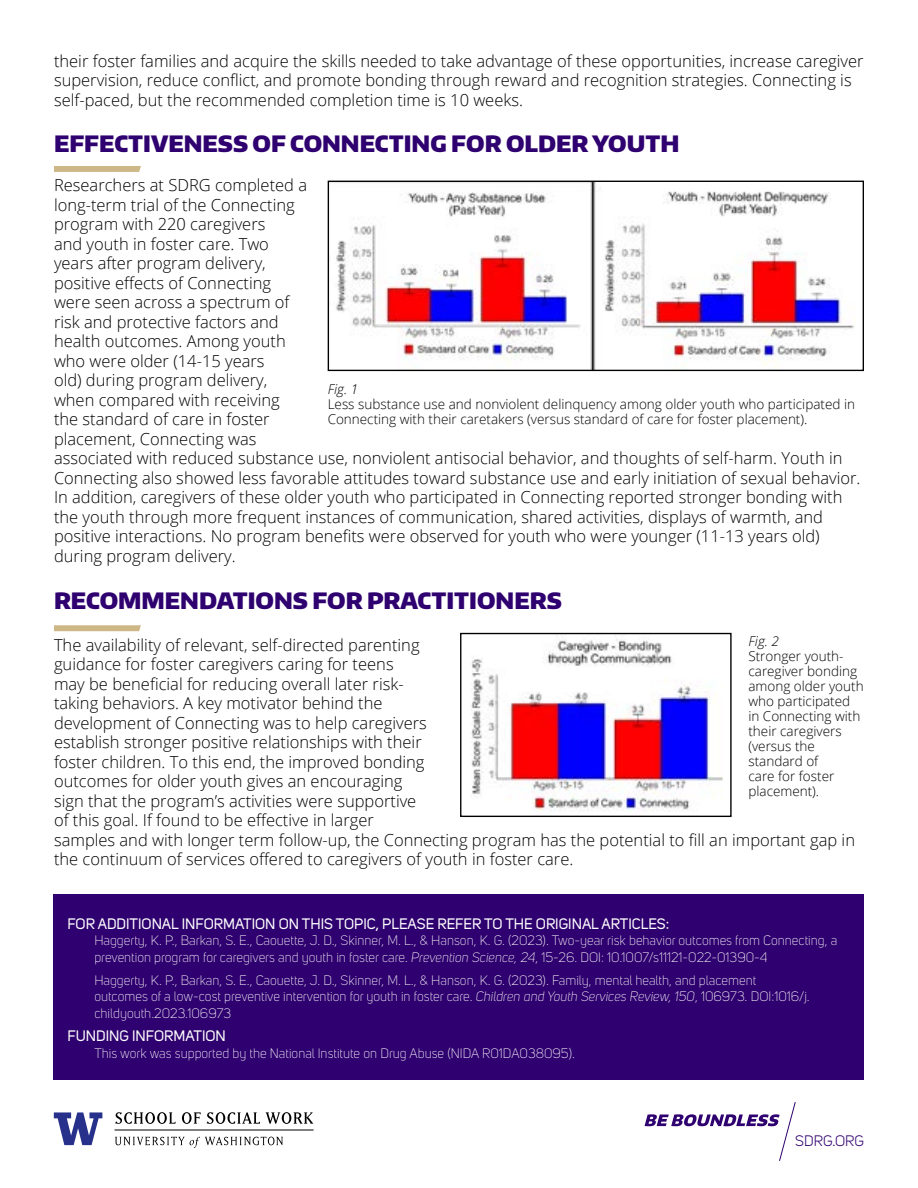
<style>
.page{position:relative;width:918px;height:1188px;background:#fff}
.page>*{position:absolute;margin:0;border:0;box-sizing:border-box;transform-origin:0 0}
.t1{font:900 22.5px "Encode Sans Normal";color:#2f006f}
.t2{font:300 16.5px/19.5px "Open Sans";color:#000}
.t3{font:15px "Uni Sans";color:#fff}
.t4{font:15px "Uni Sans";color:#2f006f}
.t5{font:300 13.5px/16.5px "Uni Sans";color:#fff}
.t6{font:300 13.5px/15px "Open Sans";color:#000}
.t7{font:italic 300 13.5px "Open Sans";color:#000}
.s1{font-style:italic}
</style>
<div class="page">
<svg style="left:645px;top:1102px;width:151px;height:59px"></svg>
<svg style="left:115px;top:1137px;width:168px;height:11px"></svg>
<hr style="left:115px;top:1130px;width:199px;height:1px;background:#000">
<svg style="left:54px;top:1112px;width:48px;height:33px"></svg>
<svg style="left:115px;top:1112px;width:61px;height:12px"></svg>
<svg style="left:182px;top:1112px;width:19px;height:12px"></svg>
<svg style="left:207px;top:1112px;width:106px;height:12px"></svg>
<div style="left:54px;top:895px;width:810px;height:185px;background:#2f006f"></div>
<svg style="left:54px;top:166px;width:87px;height:6px"></svg>
<svg style="left:54px;top:625px;width:87px;height:6px"></svg>
<img style="left:471px;top:636px;width:252px;height:176px">
<div style="left:460px;top:633px;width:272px;height:184px;border:1px solid #000"></div>
<img style="left:336px;top:183px;width:518px;height:186px">
<div style="left:328px;top:181px;width:536px;height:190px;border:1px solid #000"></div>
<p class="t2" style="left:54px;top:50px;width:811px">their foster families and acquire the skills needed to take advantage of these opportunities, increase caregiver supervision, reduce conflict, and promote bonding through reward and recognition strategies. Connecting is self-paced, but the recommended completion time is 10 weeks.</p>
<h1 class="t1" style="left:54px;top:129px;width:627px">EFFECTIVENESS OF CONNECTING FOR OLDER YOUTH</h1>
<p class="t2" style="left:54px;top:175px;width:808px">Researchers at SDRG completed a<br>long-term trial of the Connecting<br>program with 220 caregivers<br>and youth in foster care. Two<br>years after program delivery,<br>positive effects of Connecting<br>were seen across a spectrum of<br>risk and protective factors and<br>health outcomes. Among youth<br>who were older (14-15 years<br>old) during program delivery,<br>when compared with receiving<br>the standard of care in foster<br>placement, Connecting was<br>associated with reduced substance use, nonviolent antisocial behavior, and thoughts of self-harm. Youth in Connecting also showed less favorable attitudes toward substance use and early initiation of sexual behavior.<br>In addition, caregivers of these older youth who participated in Connecting reported stronger bonding with the youth through more frequent instances of communication, shared activities, displays of warmth, and positive interactions. No program benefits were observed for youth who were younger (11-13 years old) during program delivery.</p>
<h1 class="t1" style="left:54px;top:586px;width:509px">RECOMMENDATIONS FOR PRACTITIONERS</h1>
<p class="t2" style="left:54px;top:635px;width:803px">The availability of relevant, self-directed parenting<br>guidance for foster caregivers caring for teens<br>may be beneficial for reducing overall later risk-<br>taking behaviors. A key motivator behind the<br>development of Connecting was to help caregivers<br>establish stronger positive relationships with their<br>foster children. To this end, the improved bonding<br>outcomes for older youth gives an encouraging<br>sign that the program’s activities were supportive<br>of this goal. If found to be effective in larger<br>samples and with longer term follow-up, the Connecting program has the potential to fill an important gap in the continuum of services offered to caregivers of youth in foster care.</p>
<p class="t7" style="left:328px;top:379px;width:32px">Fig. 1</p>
<p class="t6" style="left:328px;top:396px;width:529px">Less substance use and nonviolent delinquency among older youth who participated in<br>Connecting with their caretakers (versus standard of care for foster placement).</p>
<p class="t7" style="left:748px;top:632px;width:32px">Fig. 2</p>
<p class="t6" style="left:748px;top:648px;width:117px">Stronger youth&shy;caregiver bonding among older youth who participated in Connecting with their caregivers (versus the standard of<br>care for foster placement).</p>
<p class="t3" style="left:67px;top:915px;width:604px">FOR ADDITIONAL INFORMATION ON THIS TOPIC, PLEASE REFER TO THE ORIGINAL ARTICLES:</p>
<p class="t5" style="left:94px;top:932px;width:744px">Haggerty, K. P., Barkan, S. E., Caouette, J. D., Skinner, M. L., &amp; Hanson, K. G. (2023). Two-year risk behavior outcomes from Connecting, a prevention program for caregivers and youth in foster care. <span class="s1">Prevention Science, 24</span>, 15-26. DOI: 10.1007/s11121-022-01390-4</p>
<p class="t5" style="left:94px;top:972px;width:717px">Haggerty, K. P., Barkan, S. E., Caouette, J. D., Skinner, M. L., &amp; Hanson, K. G. (2023). Family, mental health, and placement outcomes of a low-cost preventive intervention for youth in foster care. <span class="s1">Children and Youth Services Review, 150</span>, 106973. DOI:1016/j. childyouth.2023.106973</p>
<p class="t3" style="left:67px;top:1027px;width:160px">FUNDING INFORMATION</p>
<p class="t5" style="left:94px;top:1045px;width:482px">This work was supported by the National Institute on Drug Abuse (NIDA R01DA038095).</p>
<p class="t4" style="left:795px;top:1132px;width:70px">SDRG.ORG</p>
</div>
